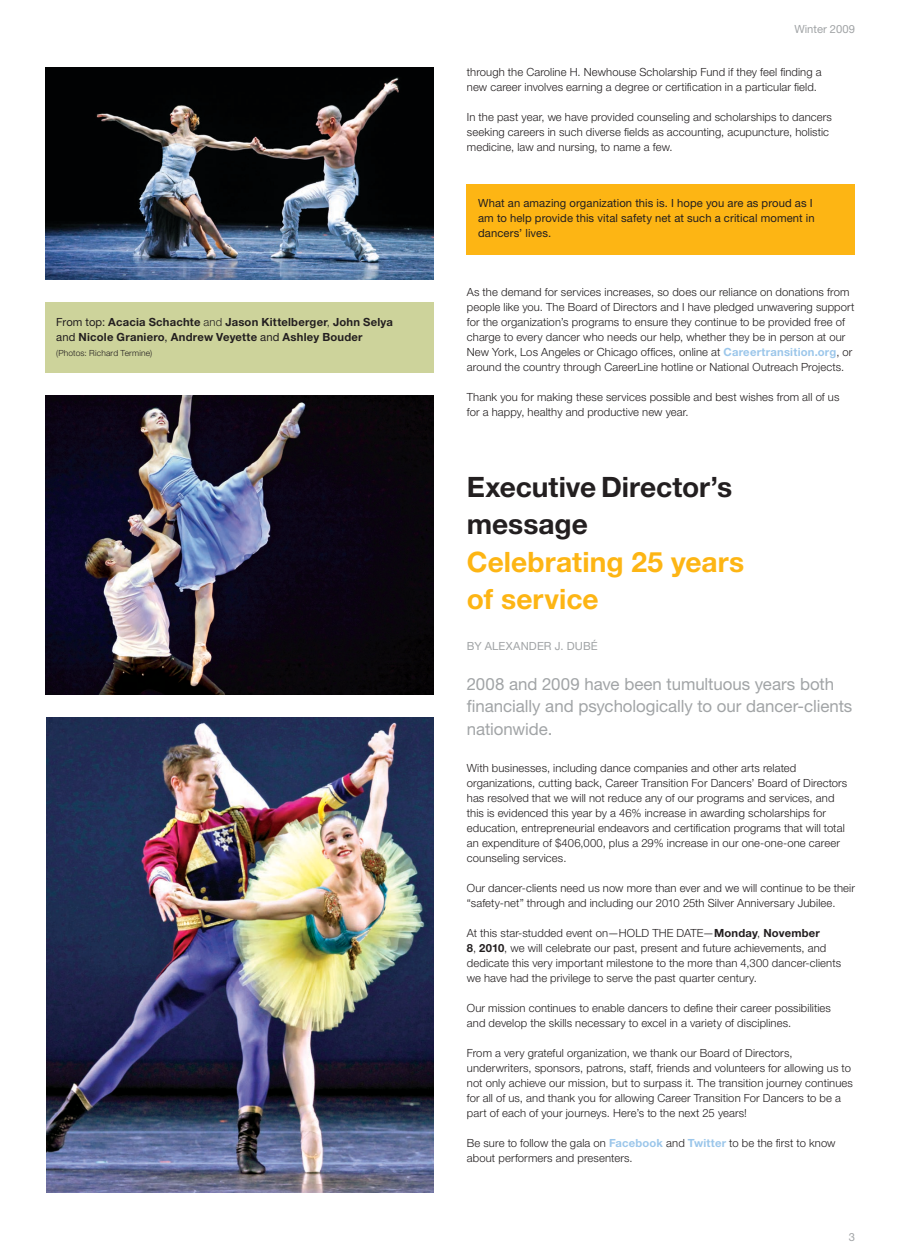
<style>
.page{position:relative;width:900px;height:1260px;background:#fff}
.page>*{position:absolute;margin:0;border:0;box-sizing:border-box;transform-origin:0 0}
._2__Head{font:700 28.12px/37.5px "Helvetica Neue LT Std";color:#fdb514}
._3__Subhead{font:16.88px/22.5px "Helvetica Neue LT Std";letter-spacing:-.005em;color:#a1a4a6}
._5__Body_text{font:300 11.25px/15px "Helvetica Neue LT Std";letter-spacing:.01em;color:#231f20}
._7__Body_callout{font:11.25px/15px "Helvetica Neue LT Std";letter-spacing:.01em;color:#231f20}
._7__Body_callout-2{font:700 11.25px/15px "Helvetica Neue LT Std";letter-spacing:.02em;color:#231f20}
._5__Body_author_cred{font:11.25px "Helvetica Neue LT Std";letter-spacing:.01em;color:#a1a4a6}
._5__Body_text-2{font:11.25px "Helvetica Neue LT Std";color:#a1a4a6}
._7__Body_callout-3{font:300 8.5px "Helvetica Neue LT Std";letter-spacing:.02em;color:#231f20}
.s1{font-weight:400}
.s2{font-weight:300}
.s3{font-weight:700;color:#9bc6ea}
.s4{color:#231f20}
.s5{font-weight:700}
</style>
<div class="page">
<img style="left:45px;top:68px;width:388px;height:212px">
<img style="left:47px;top:717px;width:386px;height:475px">
<img style="left:45px;top:396px;width:388px;height:299px">
<div style="left:45px;top:303px;width:388px;height:70px;background:#cdd39b"></div>
<div style="left:467px;top:184px;width:388px;height:70px;background:#fdb514"></div>
<p class="_7__Body_callout-2" style="left:56px;top:314px;width:338px"><span class="s1">From top:</span> Acacia Schachte <span class="s2">and</span> Jason Kittelberger<span class="s2">,</span> John Selya <span class="s1">and</span> Nicole Graniero<span class="s1">,</span> Andrew Veyette <span class="s1">and</span> Ashley Bouder</p>
<p class="_7__Body_callout-3" style="left:56px;top:347px;width:97px">(Photos: Richard Termine)</p>
<p class="_5__Body_text-2" style="left:794px;top:22px;width:62px">Winter 2009</p>
<p class="_5__Body_text" style="left:467px;top:64px;width:356px">through the Caroline H. Newhouse Scholarship Fund if they feel finding a new career involves earning a degree or certification in a particular field.</p>
<p class="_5__Body_text" style="left:467px;top:109px;width:367px">In the past year, we have provided counseling and scholarships to dancers seeking careers in such diverse fields as accounting, acupuncture, holistic medicine, law and nursing, to name a few.</p>
<p class="_7__Body_callout" style="left:478px;top:195px;width:338px">What an amazing organization this is. I hope you are as proud as I am to help provide this vital safety net at such a critical moment in dancers’ lives.</p>
<p class="_5__Body_text" style="left:467px;top:284px;width:389px">As the demand for services increases, so does our reliance on donations from people like you. The Board of Directors and I have pledged unwavering support for the organization’s programs to ensure they continue to be provided free of charge to every dancer who needs our help, whether they be in person at our New York, Los Angeles or Chicago offices, online at <span class="s3">Careertransition.org</span>, or around the country through CareerLine hotline or National Outreach Projects.</p>
<p class="_5__Body_text" style="left:467px;top:389px;width:374px">Thank you for making these services possible and best wishes from all of us for a happy, healthy and productive new year.</p>
<p class="_2__Head" style="left:467px;top:467px;width:279px"><span class="s4">Executive Director’s message<br></span>Celebrating 25 years of service</p>
<p class="_5__Body_author_cred" style="left:467px;top:640px;width:132px">By ALEXAN DER J. Dubé</p>
<p class="_3__Subhead" style="left:467px;top:672px;width:387px">2008 and 2009 have been tumultuous years both financially and psychologically to our dancer-clients nationwide.</p>
<p class="_5__Body_text" style="left:467px;top:761px;width:382px">With businesses, including dance companies and other arts related organizations, cutting back, Career Transition For Dancers’ Board of Directors has resolved that we will not reduce any of our programs and services, and this is evidenced this year by a 46% increase in awarding scholarships for education, entrepreneurial endeavors and certification programs that will total an expenditure of $406,000, plus a 29% increase in our one-one-one career counseling services.</p>
<p class="_5__Body_text" style="left:467px;top:881px;width:390px">Our dancer-clients need us now more than ever and we will continue to be their “safety-net” through and including our 2010 25th Silver Anniversary Jubilee.</p>
<p class="_5__Body_text" style="left:467px;top:926px;width:376px">At this star-studded event on—HOLD THE DATE—<span class="s5">Monday</span>, <span class="s5">November<br>8</span>, <span class="s5">2010</span>, we will celebrate our past, present and future achievements, and dedicate this very important milestone to the more than 4,300 dancer-clients we have had the privilege to serve the past quarter century.</p>
<p class="_5__Body_text" style="left:467px;top:1001px;width:366px">Our mission continues to enable dancers to define their career possibilities and develop the skills necessary to excel in a variety of disciplines.</p>
<p class="_5__Body_text" style="left:467px;top:1046px;width:388px">From a very grateful organization, we thank our Board of Directors, underwriters, sponsors, patrons, staff, friends and volunteers for allowing us to not only achieve our mission, but to surpass it. The transition journey continues for all of us, and thank you for allowing Career Transition For Dancers to be a part of each of your journeys. Here’s to the next 25 years!</p>
<p class="_5__Body_text" style="left:467px;top:1136px;width:370px">Be sure to follow the gala on <span class="s3">Facebook</span> and <span class="s3">Twitter</span> to be the first to know about performers and presenters.</p>
<p class="_5__Body_text-2" style="left:849px;top:1231px;width:8px">3</p>
</div>
